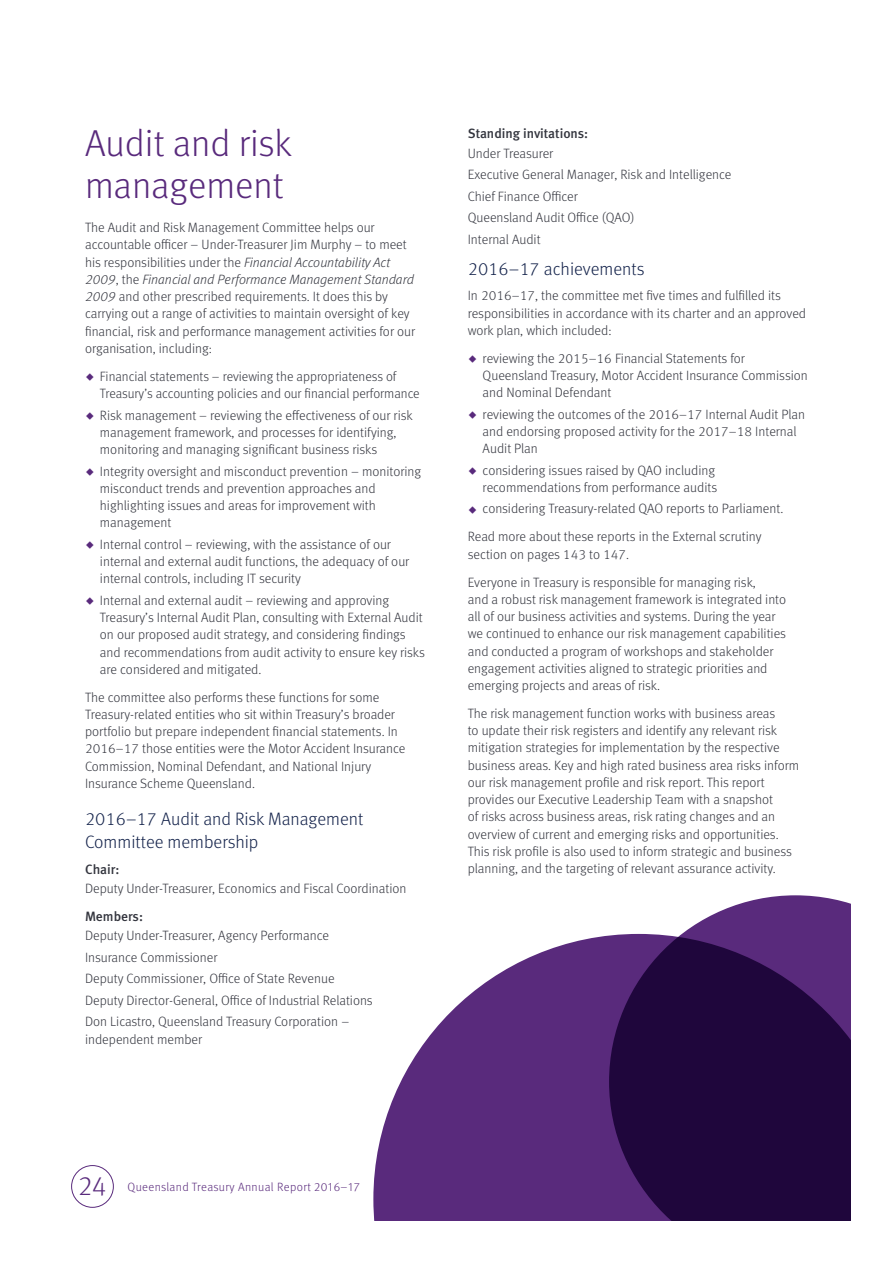
<style>
.page{position:relative;width:893px;height:1263px;background:#fff}
.page>*{position:absolute;margin:0;border:0;box-sizing:border-box;transform-origin:0 0}
.t1{font:300 37.5px/42px "Meta OT";color:#592a7c}
.t2{font:300 27px "Meta OT";color:#592a7c}
.t3{font:300 18px/22.5px "Meta OT";color:#14234b}
.t4{font:300 13.5px/17.2px "Meta OT";color:#33353e}
.t5{font:13.5px "Meta Medium LF";color:#33353e}
.t6{font:300 12px "Meta OT";letter-spacing:.03em;color:#592a7c}
.s1{font-style:italic}
</style>
<div class="page">
<div style="left:71px;top:1165px;width:43px;height:43px;border:1px solid #592a7c;border-radius:50%"></div>
<svg style="left:373px;top:935px;width:236px;height:285px;fill:#592a7c"></svg>
<svg style="left:609px;top:895px;width:241px;height:325px;background:#381c55"></svg>
<h1 class="t1" style="left:85px;top:123px;width:208px">Audit and risk management</h1>
<p class="t4" style="left:85px;top:219px;width:332px">The Audit and Risk Management Committee helps our accountable officer – Under-Treasurer Jim Murphy – to meet his responsibilities under the <span class="s1">Financial Accountability Act 2009</span>, the <span class="s1">Financial and Performance Management Standard 2009</span> and other prescribed requirements. It does this by carrying out a range of activities to maintain oversight of key financial, risk and performance management activities for our organisation, including:</p>
<p class="t4" style="left:100px;top:368px;width:321px">Financial statements – reviewing the appropriateness of<br>Treasury’s accounting policies and our financial performance</p>
<p class="t4" style="left:100px;top:406px;width:314px">Risk management – reviewing the effectiveness of our risk management framework, and processes for identifying, monitoring and managing significant business risks</p>
<p class="t4" style="left:100px;top:462px;width:323px">Integrity oversight and misconduct prevention – monitoring misconduct trends and prevention approaches and highlighting issues and areas for improvement with management</p>
<p class="t4" style="left:100px;top:536px;width:311px">Internal control – reviewing, with the assistance of our internal and external audit functions, the adequacy of our internal controls, including IT security</p>
<p class="t4" style="left:100px;top:592px;width:326px">Internal and external audit – reviewing and approving Treasury’s Internal Audit Plan, consulting with External Audit on our proposed audit strategy, and considering findings and recommendations from audit activity to ensure key risks are considered and mitigated.</p>
<p class="t4" style="left:85px;top:689px;width:322px">The committee also performs these functions for some Treasury-related entities who sit within Treasury’s broader portfolio but prepare independent financial statements. In 2016–17 those entities were the Motor Accident Insurance Commission, Nominal Defendant, and National Injury Insurance Scheme Queensland.</p>
<h3 class="t3" style="left:85px;top:808px;width:280px">2016–17 Audit and Risk Management<br>Committee membership</h3>
<p class="t5" style="left:85px;top:861px;width:36px">Chair:</p>
<p class="t4" style="left:85px;top:880px;width:323px">Deputy Under-Treasurer, Economics and Fiscal Coordination</p>
<p class="t5" style="left:85px;top:908px;width:59px">Members:</p>
<p class="t4" style="left:85px;top:925px;width:289px;line-height:21.5px">Deputy Under-Treasurer, Agency Performance Insurance Commissioner<br>Deputy Commissioner, Office of State Revenue Deputy Director-General, Office of Industrial Relations Don Licastro, Queensland Treasury Corporation –</p>
<p class="t4" style="left:85px;top:1030px;width:119px">independent member</p>
<p class="t5" style="left:468px;top:126px;width:122px">Standing invitations:</p>
<p class="t4" style="left:468px;top:142px;width:265px;line-height:21.5px">Under Treasurer<br>Executive General Manager, Risk and Intelligence<br>Chief Finance Officer<br>Queensland Audit Office (QAO)<br>Internal Audit</p>
<h3 class="t3" style="left:468px;top:257px;width:178px">2016–17 achievements</h3>
<p class="t4" style="left:468px;top:287px;width:340px">In 2016–17, the committee met five times and fulfilled its responsibilities in accordance with its charter and an approved work plan, which included:</p>
<p class="t4" style="left:483px;top:350px;width:327px">reviewing the 2015–16 Financial Statements for<br>Queensland Treasury, Motor Accident Insurance Commission and Nominal Defendant</p>
<p class="t4" style="left:483px;top:406px;width:324px">reviewing the outcomes of the 2016–17 Internal Audit Plan and endorsing proposed activity for the 2017–18 Internal<br>Audit Plan</p>
<p class="t4" style="left:483px;top:462px;width:236px">considering issues raised by QAO including recommendations from performance audits</p>
<p class="t4" style="left:468px;top:495px;width:317px;line-height:27.9px;text-indent:15px">considering Treasury-related QAO reports to Parliament.<br>Read more about these reports in the External scrutiny</p>
<p class="t4" style="left:468px;top:540px;width:290px;line-height:27.9px">section on pages 143 to 147.<br>Everyone in Treasury is responsible for managing risk,</p>
<p class="t4" style="left:468px;top:591px;width:320px">and a robust risk management framework is integrated into all of our business activities and systems. During the year we continued to enhance our risk management capabilities and conducted a program of workshops and stakeholder engagement activities aligned to strategic priorities and emerging projects and areas of risk.</p>
<p class="t4" style="left:468px;top:705px;width:333px">The risk management function works with business areas<br>to update their risk registers and identify any relevant risk mitigation strategies for implementation by the respective business areas. Key and high rated business area risks inform our risk management profile and risk report. This report provides our Executive Leadership Team with a snapshot<br>of risks across business areas, risk rating changes and an overview of current and emerging risks and opportunities.<br>This risk profile is also used to inform strategic and business planning, and the targeting of relevant assurance activity.</p>
<h2 class="t2" style="left:78px;top:1170px;width:30px">24</h2>
<p class="t6" style="left:128px;top:1180px;width:233px">Queensland Treasury Annual Report 2016–17</p>
</div>
